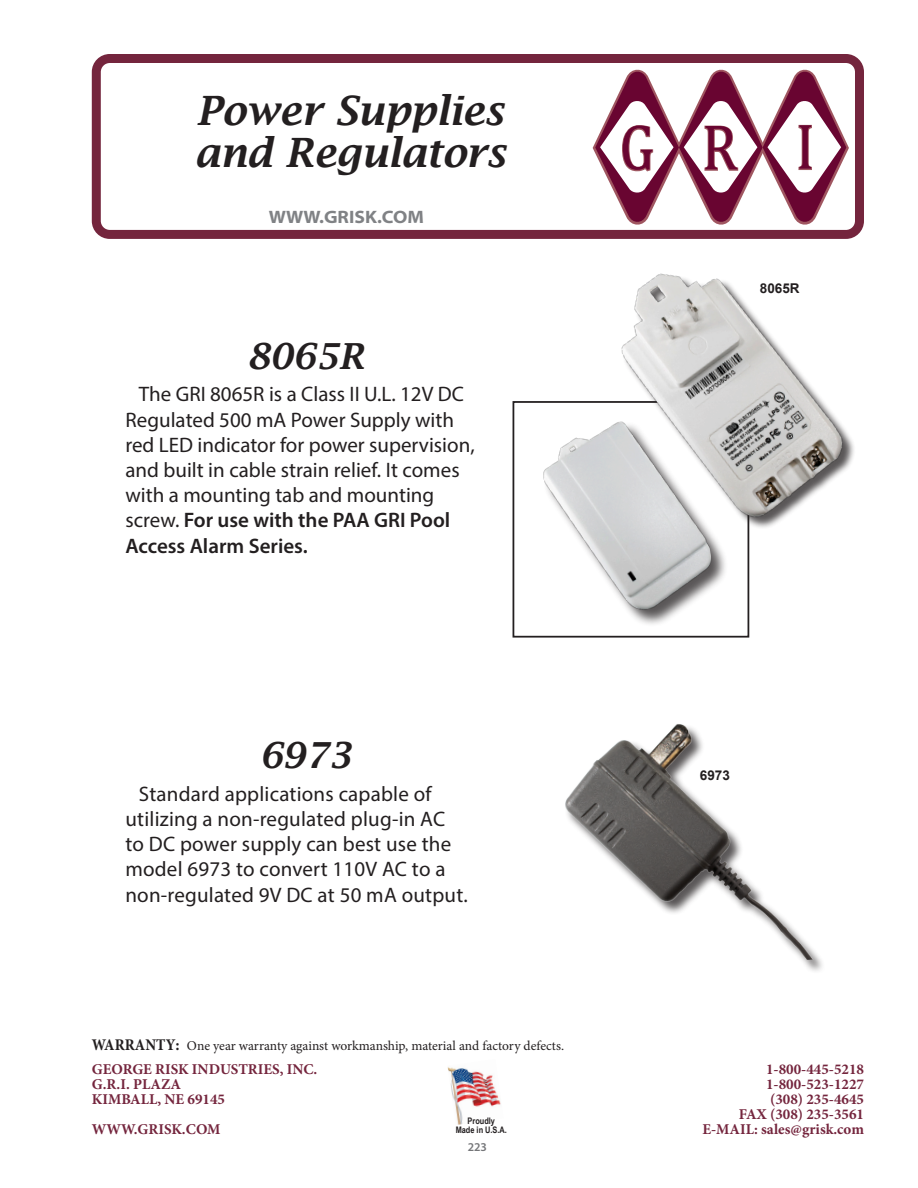
<style>
.page{position:relative;width:918px;height:1188px;background:#fff}
.page>*{position:absolute;margin:0;border:0;box-sizing:border-box;transform-origin:0 0}
.t1{font:italic 600 40.5px "Lucida Bright";color:#231f20}
.t2{font:italic 600 36px "Lucida Bright";color:#231f20}
.t3{font:21px/25.2px "Myriad Pro";color:#231f20}
.t4{font:700 semi-expanded 18px "Myriad Pro";color:#808285}
.t5{font:700 15px/15px "Minion Pro";color:#74253d;text-align:right}
.t6{font:13.5px "Minion Pro";letter-spacing:-.005em;color:#231f20}
.t7{font:700 13.5px "Arial";color:#231f20}
.t8{font:600 12px "Myriad Pro";color:#757679}
.t9{font:700 9px/9px "Arial Narrow";color:#231f20;text-align:center}
.s1{font-weight:600}
.s2{font-weight:700;font-stretch:condensed;font-size:16.5px}
.s3{font-weight:700;font-size:16.5px}
</style>
<div class="page">
<img style="left:447px;top:1067px;width:54px;height:58px">
<svg style="left:592px;top:69px;width:257px;height:156px"></svg>
<div style="left:92px;top:54px;width:772px;height:185px;border:9px solid #74253d;border-radius:14px"></div>
<img style="left:565px;top:724px;width:249px;height:247px">
<div style="left:544px;top:422px;width:184px;height:205px;background:#231f20;opacity:.75"></div>
<img style="left:543px;top:422px;width:173px;height:202px">
<div style="left:513px;top:401px;width:236px;height:237px;border:2px solid #231f20"></div>
<img style="left:583px;top:227px;width:281px;height:324px">
<p class="t1" style="left:196px;top:87px;width:309px">Power Supplies</p>
<p class="t1" style="left:194px;top:129px;width:313px">and Regulators</p>
<p class="t4" style="left:269px;top:205px;width:157px">WWW.GRISK.COM</p>
<p class="t2" style="left:247px;top:336px;width:119px">8065R</p>
<p class="t3" style="left:125px;top:381px;width:351px;text-indent:14px">The GRI 8065R is a Class II U.L. 12V DC Regulated 500 mA Power Supply with red LED indicator for power supervision, and built in cable strain relief. It comes with a mounting tab and mounting screw. <span class="s1">For use with the PAA GRI Pool Access Alarm Series.</span></p>
<p class="t2" style="left:260px;top:735px;width:93px">6973</p>
<p class="t3" style="left:125px;top:781px;width:344px;text-indent:14px">Standard applications capable of utilizing a non-regulated plug-in AC to DC power supply can best use the model 6973 to convert 110V AC to a non-regulated 9V DC at 50 mA output.</p>
<p class="t6" style="left:92px;top:1037px;width:474px"><span class="s2">WARRANTY</span><span class="s3">:</span> One year warranty against workmanship, material and factory defects.</p>
<p class="t5" style="left:92px;top:1062px;width:227px;text-align:left">GEORGE RISK INDUSTRIES, INC.<br>G.R.I. PLAZA<br>KIMBALL, NE 69145</p>
<p class="t5" style="left:92px;top:1122px;width:130px">WWW.GRISK.COM</p>
<p class="t9" style="left:456px;top:1115px;width:53px">Proudly<br>Made in U.S.A.</p>
<p class="t8" style="left:468px;top:1139px;width:21px">223</p>
<p class="t7" style="left:760px;top:278px;width:41px">8065R</p>
<p class="t7" style="left:700px;top:766px;width:32px">6973</p>
<p class="t5" style="left:702px;top:1062px;width:163px">1-800-445-5218<br>1-800-523-1227<br>(308) 235-4645<br>FAX (308) 235-3561<br>E-MAIL: sales@grisk.com</p>
</div>
